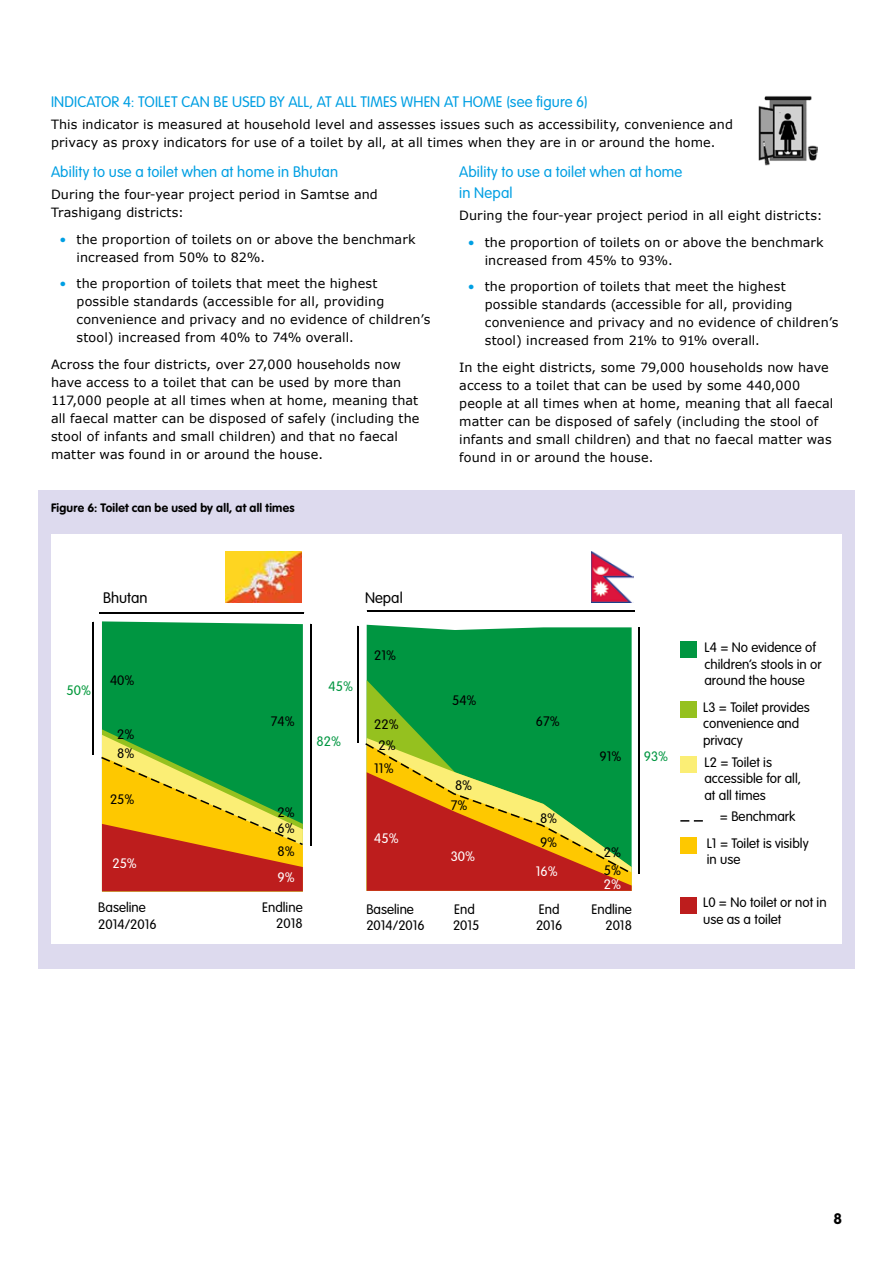
<style>
.page{position:relative;width:893px;height:1263px;background:#fff}
.page>*{position:absolute;margin:0;border:0;box-sizing:border-box;transform-origin:0 0}
.t1{font:300 15px/21px "VAG Rounded Std";letter-spacing:.01em;color:#009fe3}
.t2{font:300 15px "VAG Rounded Std";color:#000}
.t3{font:700 15px "VAG Rounded Std";color:#000}
.t4{font:300 13.5px/16.5px "VAG Rounded Std";color:#000}
.t5{font:300 13.5px "VAG Rounded Std";color:#fff}
.t6{font:300 13.5px "VAG Rounded Std";color:#009641}
.t7{font:300 13.5px "VAG Rounded Std";color:#00983a}
.t8{font:12.75px/18px "Verdana";letter-spacing:.01em;color:#000}
.t9{font:700 12px "VAG Rounded Std";letter-spacing:.02em;color:#000}
.s1{color:#009fe3}
</style>
<div class="page">
<div style="left:38px;top:490px;width:817px;height:478px;background:#dddaee"></div>
<div style="left:51px;top:534px;width:791px;height:410px;background:#fff"></div>
<svg style="left:680px;top:820px;width:23px;height:2px"></svg>
<div style="left:367px;top:625px;width:265px;height:55px;background:#009641"></div>
<svg style="left:367px;top:680px;width:265px;height:58px;background:#0f9a3d"></svg>
<div style="left:680px;top:897px;width:17px;height:16px;background:#bd1d1d"></div>
<div style="left:680px;top:837px;width:17px;height:17px;background:#fec800"></div>
<div style="left:680px;top:756px;width:17px;height:17px;background:#fbee75"></div>
<div style="left:680px;top:701px;width:17px;height:17px;background:#95c11f"></div>
<div style="left:680px;top:642px;width:17px;height:16px;background:#009641"></div>
<hr style="left:357px;top:626px;width:1px;height:116px;background:#000">
<hr style="left:638px;top:627px;width:1px;height:246px;background:#000">
<hr style="left:93px;top:622px;width:1px;height:132px;background:#000">
<hr style="left:310px;top:624px;width:1px;height:221px;background:#000">
<hr style="left:100px;top:612px;width:204px;height:1px;background:#000">
<hr style="left:367px;top:610px;width:267px;height:2px;background:#000">
<img style="left:225px;top:551px;width:77px;height:51px">
<img style="left:591px;top:551px;width:43px;height:52px">
<div style="left:102px;top:621px;width:201px;height:108px;background:#009641"></div>
<svg style="left:101px;top:729px;width:202px;height:162px;background:#9c8d2b"></svg>
<svg style="left:365px;top:738px;width:267px;height:153px;background:#8a762f"></svg>
<img style="left:758px;top:96px;width:60px;height:70px">
<p class="t1" style="left:51px;top:92px;width:538px">INDICATOR 4: TOILET CAN BE USED BY ALL, AT ALL TIMES WHEN AT HOME (see figure 6)</p>
<p class="t8" style="left:51px;top:116px;width:683px">This indicator is measured at household level and assesses issues such as accessibility, convenience and privacy as proxy indicators for use of a toilet by all, at all times when they are in or around the home.</p>
<p class="t1" style="left:51px;top:162px;width:289px">Ability to use a toilet when at home in Bhutan</p>
<p class="t8" style="left:51px;top:186px;width:328px">During the four-year project period in Samtse and<br>Trashigang districts:</p>
<p class="t8" style="left:77px;top:230px;width:341px;text-indent:-17px"><span class="s1">•</span> the proportion of toilets on or above the benchmark increased from 50% to 82%.</p>
<p class="t8" style="left:77px;top:275px;width:355px;text-indent:-17px"><span class="s1">•</span> the proportion of toilets that meet the highest possible standards (accessible for all, providing convenience and privacy and no evidence of children’s stool) increased from 40% to 74% overall.</p>
<p class="t8" style="left:51px;top:355px;width:370px">Across the four districts, over 27,000 households now have access to a toilet that can be used by more than 117,000 people at all times when at home, meaning that all faecal matter can be disposed of safely (including the stool of infants and small children) and that no faecal matter was found in or around the house.</p>
<p class="t1" style="left:459px;top:162px;width:225px">Ability to use a toilet when at home in Nepal</p>
<p class="t8" style="left:459px;top:207px;width:365px">During the four-year project period in all eight districts:</p>
<p class="t8" style="left:485px;top:233px;width:341px;text-indent:-17px"><span class="s1">•</span> the proportion of toilets on or above the benchmark increased from 45% to 93%.</p>
<p class="t8" style="left:485px;top:278px;width:355px;text-indent:-17px"><span class="s1">•</span> the proportion of toilets that meet the highest possible standards (accessible for all, providing convenience and privacy and no evidence of children’s stool) increased from 21% to 91% overall.</p>
<p class="t8" style="left:459px;top:358px;width:376px">In the eight districts, some 79,000 households now have access to a toilet that can be used by some 440,000 people at all times when at home, meaning that all faecal matter can be disposed of safely (including the stool of infants and small children) and that no faecal matter was found in or around the house.</p>
<p class="t9" style="left:51px;top:501px;width:245px">Figure 6: Toilet can be used by all, at all times</p>
<p class="t2" style="left:103px;top:589px;width:46px">Bhutan</p>
<p class="t2" style="left:365px;top:589px;width:39px">Nepal</p>
<p class="t7" style="left:67px;top:682px;width:26px">50%</p>
<p class="t4" style="left:110px;top:673px;width:26px">40%</p>
<p class="t4" style="left:117px;top:727px;width:19px">2%</p>
<p class="t4" style="left:117px;top:745px;width:19px">8%</p>
<p class="t4" style="left:110px;top:791px;width:26px">25%</p>
<p class="t5" style="left:112px;top:855px;width:26px">25%</p>
<p class="t4" style="left:98px;top:900px;width:60px">Baseline<br>2014/2016</p>
<p class="t4" style="left:374px;top:648px;width:23px">21%</p>
<p class="t6" style="left:329px;top:678px;width:26px">45%</p>
<p class="t4" style="left:452px;top:693px;width:26px">54%</p>
<p class="t4" style="left:271px;top:714px;width:25px">74%</p>
<p class="t6" style="left:317px;top:734px;width:26px">82%</p>
<p class="t4" style="left:374px;top:713px;width:26px;line-height:21.6px;text-align:center">22%<br>2%</p>
<p class="t4" style="left:374px;top:760px;width:21px">11%</p>
<p class="t4" style="left:536px;top:714px;width:25px">67%</p>
<p class="t4" style="left:600px;top:748px;width:23px">91%</p>
<p class="t6" style="left:644px;top:749px;width:26px">93%</p>
<p class="t4" style="left:455px;top:778px;width:19px">8%</p>
<p class="t4" style="left:278px;top:805px;width:19px">2%</p>
<p class="t4" style="left:278px;top:820px;width:19px">6%</p>
<p class="t4" style="left:278px;top:843px;width:19px">8%</p>
<p class="t5" style="left:374px;top:830px;width:26px">45%</p>
<p class="t4" style="left:451px;top:798px;width:18px">7%</p>
<p class="t5" style="left:451px;top:848px;width:26px">30%</p>
<p class="t4" style="left:540px;top:810px;width:19px">8%</p>
<p class="t4" style="left:540px;top:834px;width:19px">9%</p>
<p class="t4" style="left:604px;top:844px;width:19px">2%</p>
<p class="t5" style="left:278px;top:869px;width:19px">9%</p>
<p class="t5" style="left:536px;top:864px;width:23px">16%</p>
<p class="t4" style="left:604px;top:863px;width:19px">5%</p>
<p class="t5" style="left:604px;top:876px;width:19px">2%</p>
<p class="t4" style="left:262px;top:900px;width:42px;text-align:right">Endline<br>2018</p>
<p class="t4" style="left:366px;top:901px;width:60px">Baseline<br>2014/2016</p>
<p class="t4" style="left:591px;top:901px;width:42px;text-align:right">Endline<br>2018</p>
<p class="t4" style="left:453px;top:901px;width:28px">End<br>2015</p>
<p class="t4" style="left:536px;top:901px;width:28px">End<br>2016</p>
<p class="t4" style="left:704px;top:640px;width:119px">L4 = No evidence of children’s stools in or around the house</p>
<p class="t4" style="left:703px;top:699px;width:108px">L3 = Toilet provides convenience and privacy</p>
<p class="t4" style="left:704px;top:754px;width:98px">L2 = Toilet is accessible for all, at all times</p>
<p class="t4" style="left:707px;top:835px;width:103px">L1 = Toilet is visibly in use</p>
<p class="t4" style="left:703px;top:895px;width:125px">L0 = No toilet or not in use as a toilet</p>
<p class="t4" style="left:720px;top:808px;width:77px">= Benchmark</p>
<p class="t3" style="left:833px;top:1210px;width:10px">8</p>
</div>
